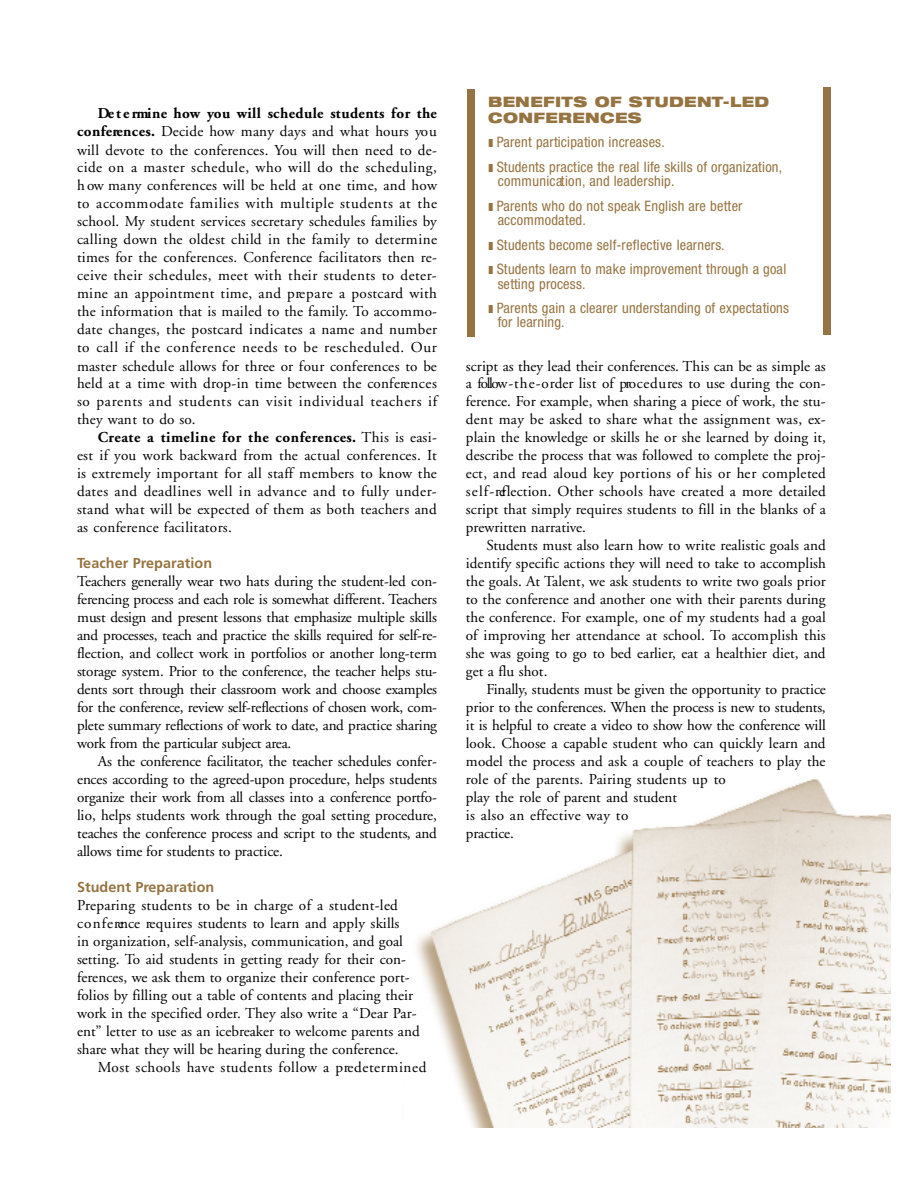
<style>
.page{position:relative;width:918px;height:1188px;background:#fff}
.page>*{position:absolute;margin:0;border:0;box-sizing:border-box;transform-origin:0 0}
.t1{font:15.15px/18px "Adobe Garamond LT";letter-spacing:.005em;color:#000;text-align:justify}
.t2{font:15.15px "Adobe Garamond LT";letter-spacing:.035em;color:#000}
.t3{font:condensed 14.4px/24.6px "Helvetica Neue LT";letter-spacing:.01em;color:#967441}
.t4{font:700 14.4px "Frutiger LT";letter-spacing:.005em;color:#967441}
.t5{font:900 expanded 14.4px/15.9px "Helvetica Neue LT";letter-spacing:.025em;color:#967441}
.s1{font-weight:700}
</style>
<div class="page">
<img style="left:417px;top:779px;width:474px;height:349px">
<div style="left:467px;top:89px;width:7px;height:247px;background:#967441"></div>
<div style="left:824px;top:87px;width:7px;height:248px;background:#967441"></div>
<p class="t1" style="left:77px;top:106px;width:362px;text-indent:21px"><span class="s1">De t e rmine how you will schedule students for the c o n fe re n c e s .</span> Decide how many days and what hours yo u will devote to the conferences. You will then need to de&shy;cide on a master schedule, who will do the scheduling, h ow many conferences will be held at one time, and how to accommodate families with multiple students at the school. My student services secre ta ry schedules families by calling down the oldest child in the family to determine times for the conferences. Conference facilitators then re&shy;c e ive their schedules, meet with their students to deter&shy;mine an appointment time, and pre p a re a postcard with the information that is mailed to the family. To accommo&shy;date changes, the postcard indicates a name and number to call if the conference needs to be rescheduled. Ou r master schedule allows for three or four conferences to be held at a time with drop-in time between the confere n c e s so parents and students can visit individual teachers if they want to do so.</p>
<p class="t1" style="left:77px;top:430px;width:361px;text-indent:21px"><span class="s1">Create a timeline for the conferen c e s .</span> This is easi&shy;est if you work backward from the actual conferences. It is extremely important for all staff members to know the dates and deadlines well in advance and to fully under&shy;stand what will be expected of them as both teachers and as conference facilitators.</p>
<p class="t4" style="left:77px;top:557px;width:137px">Teacher Preparation</p>
<p class="t1" style="left:77px;top:574px;width:361px">Teachers generally wear two hats during the student-led con&shy;fe rencing process and each role is somewhat different. Te a c h e rs must design and present lessons that emphasize multiple skills and processes, teach and practice the skills re q u ired for self-re&shy;flection, and collect work in portfolios or another long-term storage system. Prior to the conference, the teacher helps stu&shy;dents sort through their classroom work and choose examples for the conference, re v iew self-reflections of chosen work, com&shy;plete summary reflections of work to date, and practice sharing w o rk from the particular subject area.</p>
<p class="t1" style="left:77px;top:754px;width:361px;text-indent:21px">As the conference facilitator, the teacher schedules confer&shy;ences according to the agreed-upon pro c e d u re, helps students o rg a n ize their work from all classes into a conference portfo&shy;lio, helps students work through the goal setting pro c e d u re , teaches the conference process and script to the students, and a llows time for students to practice.</p>
<p class="t4" style="left:77px;top:882px;width:139px">Student Preparation</p>
<p class="t1" style="left:77px;top:898px;width:344px;text-align:left">Preparing students to be in charge of a student-led<br>c o n f e rence re q u ires students to learn and apply skills<br>in organization, self-analysis, communication, and goal setting. To aid students in getting ready for their con&shy;ferences, we ask them to organize their conference port&shy;folios by filling out a table of contents and placing their work in the specified order. They also write a “Dear Par&shy;ent” letter to use as an icebreaker to welcome parents and share what they will be hearing during the conference.</p>
<p class="t2" style="left:98px;top:1062px;width:330px">Most schools have students follow a pre d e t e r m in e d</p>
<p class="t5" style="left:488px;top:95px;width:283px">BENEFITS OF STUDENT-L E D<br>C O N F E R E N C E S</p>
<p class="t3" style="left:488px;top:131px;width:295px">❚ Parent participation increases.<br>❚ Students practice the real life skills of organizatio n ,</p>
<p class="t3" style="left:488px;top:170px;width:256px;text-indent:9px">c o m m u n ic atio n , and leadership.<br>❚ Parents who do not speak English are better</p>
<p class="t3" style="left:488px;top:209px;width:300px;text-indent:9px">a c c o m m o d ate d .<br>❚ Students become self-reflective learners.<br>❚ Students learn to make improvement through a goal</p>
<p class="t3" style="left:488px;top:272px;width:302px;text-indent:9px">setting process.<br>❚ Parents gain a clearer understanding of expectations</p>
<p class="t3" style="left:498px;top:311px;width:69px">for learning.</p>
<p class="t1" style="left:466px;top:358px;width:362px">script as they lead their conferences. This can be as simple as a follow - t h e - o rder list of pro c e d u res to use during the con&shy;ference. For example, when sharing a piece of work, the stu&shy;dent may be asked to share what the assignment was, ex&shy;plain the knowledge or skills he or she learned by doing it, describe the process that was followed to complete the proj&shy;ect, and read aloud key portions of his or her completed s e l f - reflection. Other schools have created a more detailed script that simply requires students to fill in the blanks of a prewritten narrative.</p>
<p class="t1" style="left:466px;top:538px;width:362px;text-indent:21px">Students must also learn how to write realistic goals and identify specific actions they will need to take to accomplish the goals. At Talent, we ask students to write two goals prior to the conference and another one with their parents during the conference. For example, one of my students had a goal of improving her attendance at school. To accomplish this she was going to go to bed earlier, eat a healthier diet, and get a flu shot.</p>
<p class="t1" style="left:466px;top:682px;width:362px;text-align:left;text-indent:21px">Fin a lly, students must be given the opportunity to practice prior to the conferences. When the process is new to students, it is helpful to create a video to show how the conference will look. Choose a capable student who can quickly learn and model the process and ask a couple of teachers to play the role of the parents. Pairing students up to<br>play the role of parent and student<br>is also an effective way to<br>p ra c tic e .</p>
</div>
